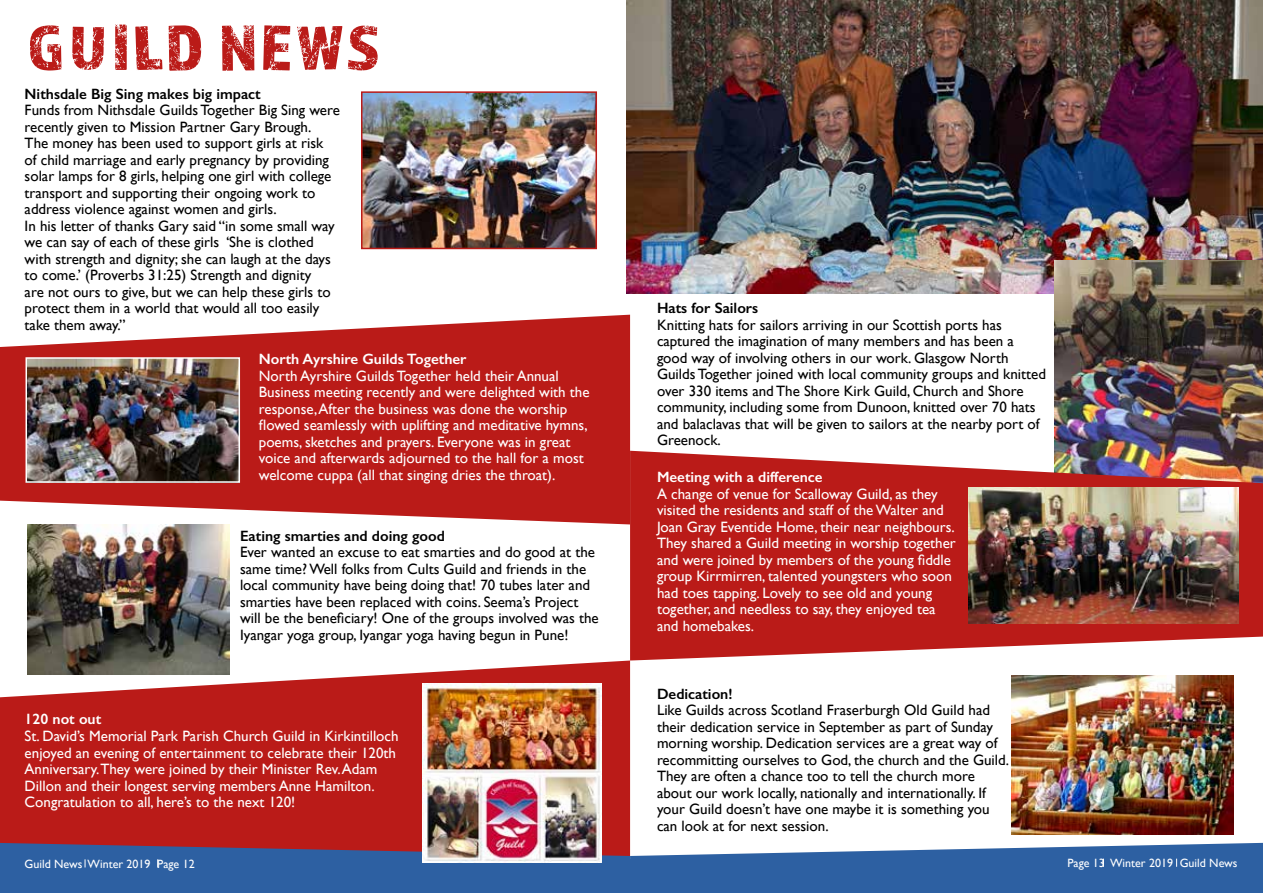
<style>
.page{position:relative;width:1263px;height:893px;background:#fff}
.page>*{position:absolute;margin:0;border:0;box-sizing:border-box;transform-origin:0 0}
.t1{font:66px "Almaq Rough";letter-spacing:.05em;color:#ba1b18}
.t2{font:15px/16.5px "Gill Sans";color:#000}
.t3{font:15px/16.5px "Gill Sans";color:#fff}
.t4{font:600 15px "Gill Sans";color:#000}
.t5{font:600 15px "Gill Sans";color:#fff}
.t6{font:12px "Gill Sans";color:#fff}
</style>
<div class="page">
<svg style="left:0;top:660px;width:630px;height:183px;background:#c13330"></svg>
<svg style="left:0;top:315px;width:630px;height:209px;fill:#ba1b18"></svg>
<svg style="left:0;top:843px;width:1263px;height:50px;background:#4068a3"></svg>
<img style="left:364px;top:94px;width:230px;height:152px">
<div style="left:361px;top:91px;width:236px;height:158px;border:2px solid #ba1b18"></div>
<img style="left:29px;top:360px;width:208px;height:120px">
<div style="left:26px;top:357px;width:214px;height:126px;border:2px solid #fff"></div>
<img style="left:626px;top:0;width:637px;height:293px">
<img style="left:1055px;top:261px;width:208px;height:190px">
<img style="left:28px;top:524px;width:201px;height:151px">
<img style="left:422px;top:683px;width:180px;height:180px">
<img style="left:1011px;top:676px;width:222px;height:159px">
<svg style="left:630px;top:451px;width:633px;height:209px;background:#c03d39"></svg>
<img style="left:969px;top:488px;width:270px;height:135px">
<h1 class="t1" style="left:28px;top:8px;width:354px">GUILD NEWS</h1>
<p class="t4" style="left:25px;top:85px;width:238px">Nithsdale Big Sing makes big impact</p>
<p class="t2" style="left:25px;top:102px;width:317px">Funds from Nithsdale Guilds Together Big Sing were recently given to Mission Partner Gary Brough.<br>The money has been used to support girls at risk<br>of child marriage and early pregnancy by providing solar lamps for 8 girls, helping one girl with college transport and supporting their ongoing work to address violence against women and girls.<br>In his letter of thanks Gary said “in some small way we can say of each of these girls ‘She is clothed with strength and dignity; she can laugh at the days to come.’ (Proverbs 31:25) Strength and dignity<br>are not ours to give, but we can help these girls to protect them in a world that would all too easily take them away.”</p>
<p class="t5" style="left:259px;top:350px;width:209px">North Ayrshire Guilds Together</p>
<p class="t3" style="left:259px;top:367px;width:332px">North Ayrshire Guilds Together held their Annual Business meeting recently and were delighted with the response, After the business was done the worship flowed seamlessly with uplifting and meditative hymns, poems, sketches and prayers. Everyone was in great voice and afterwards adjourned to the hall for a most welcome cuppa (all that singing dries the throat).</p>
<p class="t4" style="left:240px;top:527px;width:206px">Eating smarties and doing good</p>
<p class="t2" style="left:240px;top:544px;width:360px">Ever wanted an excuse to eat smarties and do good at the same time? Well folks from Cults Guild and friends in the local community have being doing that! 70 tubes later and smarties have been replaced with coins. Seema’s Project will be the beneficiary! One of the groups involved was the Iyangar yoga group, Iyangar yoga having begun in Pune!</p>
<p class="t5" style="left:25px;top:710px;width:78px">120 not out</p>
<p class="t3" style="left:25px;top:727px;width:375px">St. David’s Memorial Park Parish Church Guild in Kirkintilloch enjoyed an evening of entertainment to celebrate their 120th Anniversary.They were joined by their Minister Rev. Adam Dillon and their longest serving members Anne Hamilton.<br>Congratulation to all, here’s to the next 120!</p>
<p class="t4" style="left:657px;top:299px;width:103px">Hats for Sailors</p>
<p class="t2" style="left:657px;top:316px;width:391px">Knitting hats for sailors arriving in our Scottish ports has captured the imagination of many members and has been a good way of involving others in our work. Glasgow North Guilds Together joined with local community groups and knitted over 330 items and The Shore Kirk Guild, Church and Shore community, including some from Dunoon, knitted over 70 hats and balaclavas that will be given to sailors at the nearby port of Greenock.</p>
<p class="t5" style="left:657px;top:468px;width:167px">Meeting with a difference</p>
<p class="t3" style="left:657px;top:485px;width:300px">A change of venue for Scalloway Guild, as they visited the residents and staff of the Walter and Joan Gray Eventide Home, their near neighbours.<br>They shared a Guild meeting in worship together and were joined by members of the young fiddle group Kirrmirren, talented youngsters who soon had toes tapping. Lovely to see old and young together, and needless to say, they enjoyed tea and homebakes.</p>
<p class="t4" style="left:657px;top:684px;width:77px">Dedication!</p>
<p class="t2" style="left:657px;top:702px;width:354px">Like Guilds across Scotland Fraserburgh Old Guild had their dedication service in September as part of Sunday morning worship. Dedication services are a great way of recommitting ourselves to God, the church and the Guild.<br>They are often a chance too to tell the church more about our work locally, nationally and internationally. If your Guild doesn’t have one maybe it is something you can look at for next session.</p>
<p class="t6" style="left:25px;top:856px;width:172px">Guild News Winter 2019 Page 12</p>
<p class="t6" style="left:1067px;top:856px;width:172px">Page 13 Winter 2019 Guild News</p>
</div>
